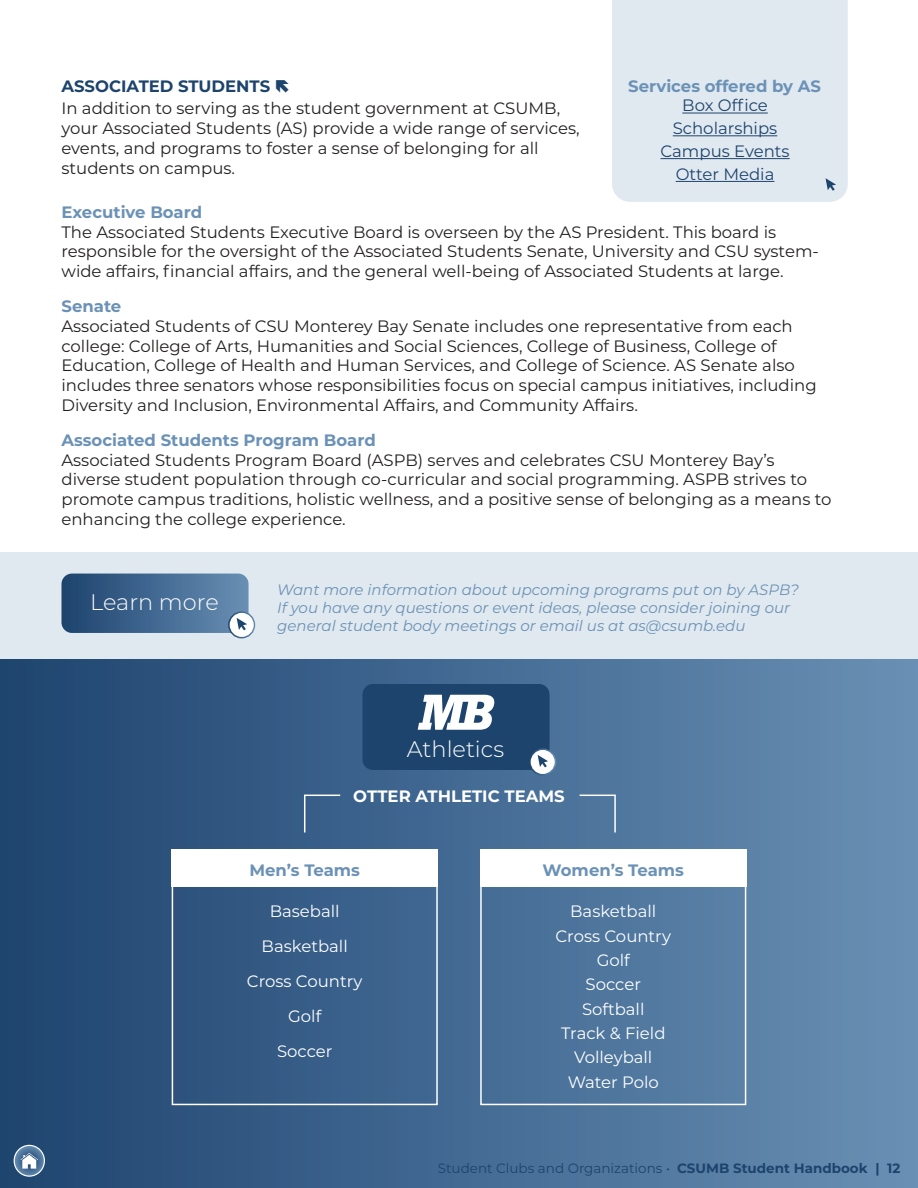
<style>
.page{position:relative;width:918px;height:1188px;background:#fff}
.page>*{position:absolute;margin:0;border:0;box-sizing:border-box;transform-origin:0 0}
.Body_-_no_p_spacing{font:300 22.5px "Montserrat";color:#fff}
.Body{font:16.5px/19.8px "Montserrat";color:#231f20}
.Body-2{font:16.5px "Montserrat";color:#fff}
.Body-3{font:700 16.5px "Montserrat";color:#6b92b6}
.Body-4{font:16.5px "Montserrat";color:#1d446d}
.t1{font:700 16.5px "Montserrat";color:#1d446d}
.t2{font:700 16.5px "Montserrat";color:#fff}
.Body-5{font:italic 15px/18px "Montserrat";color:#6b92b6}
.t3{font:13.5px "Montserrat";color:#1d446d}
.s1{font-weight:700}
</style>
<div class="page">
<div style="left:0;top:659px;width:918px;height:529px;background:linear-gradient(to right,#1e4570,#6990b5)"></div>
<div style="left:612px;top:0;width:236px;height:202px;background:#e1e9f0"></div>
<div style="left:0;top:553px;width:918px;height:106px;background:#e1e9f0"></div>
<hr style="left:682px;top:113px;width:86px;height:1px;background:#1d446d">
<hr style="left:673px;top:135px;width:104px;height:1px;background:#1d446d">
<hr style="left:661px;top:158px;width:129px;height:1px;background:#1d446d">
<hr style="left:676px;top:181px;width:98px;height:1px;background:#1d446d">
<svg style="left:229px;top:612px;width:25px;height:26px"></svg>
<div style="left:228px;top:611px;width:27px;height:27px;border:2px solid #fff;border-radius:50%"></div>
<svg style="left:62px;top:574px;width:187px;height:59px;background:#476c93"></svg>
<div style="left:362px;top:684px;width:188px;height:86px;background:#1d446d;border-radius:10px"></div>
<svg style="left:530px;top:749px;width:25px;height:26px"></svg>
<div style="left:529px;top:748px;width:27px;height:28px;border:2px solid #fff;border-radius:50%"></div>
<svg style="left:538px;top:755px;width:11px;height:15px"></svg>
<div style="left:172px;top:850px;width:266px;height:255px;border:2px solid #fff"></div>
<div style="left:480px;top:850px;width:266px;height:255px;border:2px solid #fff"></div>
<div style="left:172px;top:850px;width:266px;height:37px;background:#fff"></div>
<div style="left:480px;top:850px;width:266px;height:37px;background:#fff"></div>
<svg style="left:303px;top:794px;width:39px;height:40px;background:#456991"></svg>
<svg style="left:578px;top:794px;width:39px;height:40px;background:#5a7ea3"></svg>
<svg style="left:826px;top:178px;width:11px;height:15px"></svg>
<svg style="left:418px;top:695px;width:76px;height:35px"></svg>
<svg style="left:14px;top:1145px;width:30px;height:31px"></svg>
<div style="left:14px;top:1145px;width:31px;height:32px;border:1px solid #fff;border-radius:50%"></div>
<svg style="left:20px;top:1153px;width:18px;height:16px"></svg>
<h2 class="t1" style="left:62px;top:74px;width:210px">ASSOCIATED STUDENTS</h2>
<p class="Body" style="left:62px;top:98px;width:520px">In addition to serving as the student government at CSUMB, your Associated Students (AS) provide a wide range of services, events, and programs to foster a sense of belonging for all students on campus.</p>
<p class="Body-3" style="left:628px;top:74px;width:194px">Services offered by AS</p>
<p class="Body-4" style="left:682px;top:94px;width:87px">Box Office</p>
<p class="Body-4" style="left:673px;top:117px;width:106px">Scholarships</p>
<p class="Body-4" style="left:661px;top:140px;width:131px">Campus Events</p>
<p class="Body-4" style="left:676px;top:163px;width:100px">Otter Media</p>
<h3 class="Body-3" style="left:62px;top:200px;width:142px">Executive Board</h3>
<p class="Body" style="left:62px;top:221px;width:759px">The Associated Students Executive Board is overseen by the AS President. This board is responsible for the oversight of the Associated Students Senate, University and CSU system&shy;wide affairs, financial affairs, and the general well-being of Associated Students at large.</p>
<h3 class="Body-3" style="left:62px;top:294px;width:61px">Senate</h3>
<p class="Body" style="left:62px;top:316px;width:757px">Associated Students of CSU Monterey Bay Senate includes one representative from each college: College of Arts, Humanities and Social Sciences, College of Business, College of Education, College of Health and Human Services, and College of Science. AS Senate also includes three senators whose responsibilities focus on special campus initiatives, including Diversity and Inclusion, Environmental Affairs, and Community Affairs.</p>
<h3 class="Body-3" style="left:62px;top:428px;width:316px">Associated Students Program Board</h3>
<p class="Body" style="left:62px;top:449px;width:771px">Associated Students Program Board (ASPB) serves and celebrates CSU Monterey Bay’s diverse student population through co-curricular and social programming. ASPB strives to promote campus traditions, holistic wellness, and a positive sense of belonging as a means to enhancing the college experience.</p>
<p class="Body_-_no_p_spacing" style="left:90px;top:586px;width:130px">Learn more</p>
<p class="Body-5" style="left:277px;top:580px;width:523px">Want more information about upcoming programs put on by ASPB?<br>If you have any questions or event ideas, please consider joining our general student body meetings or email us at as@csumb.edu</p>
<p class="Body_-_no_p_spacing" style="left:407px;top:733px;width:99px">Athletics</p>
<h2 class="t2" style="left:353px;top:785px;width:213px">OTTER ATHLETIC TEAMS</h2>
<h3 class="Body-3" style="left:249px;top:859px;width:112px">Men’s Teams</h3>
<h3 class="Body-3" style="left:543px;top:859px;width:143px">Women’s Teams</h3>
<p class="Body-2" style="left:270px;top:900px;width:71px">Baseball</p>
<p class="Body-2" style="left:262px;top:935px;width:88px">Basketball</p>
<p class="Body-2" style="left:247px;top:970px;width:117px">Cross Country</p>
<p class="Body-2" style="left:288px;top:1005px;width:35px">Golf</p>
<p class="Body-2" style="left:277px;top:1039px;width:57px">Soccer</p>
<p class="Body-2" style="left:570px;top:900px;width:88px">Basketball</p>
<p class="Body-2" style="left:555px;top:925px;width:117px">Cross Country</p>
<p class="Body-2" style="left:597px;top:949px;width:35px">Golf</p>
<p class="Body-2" style="left:586px;top:973px;width:57px">Soccer</p>
<p class="Body-2" style="left:582px;top:997px;width:64px">Softball</p>
<p class="Body-2" style="left:561px;top:1022px;width:106px">Track &amp; Field</p>
<p class="Body-2" style="left:574px;top:1046px;width:80px">Volleyball</p>
<p class="Body-2" style="left:568px;top:1070px;width:93px">Water Polo</p>
<p class="t3" style="left:438px;top:1159px;width:464px">Student Clubs and Organizations • <span class="s1">CSUMB Student Handbook | 12</span></p>
</div>
